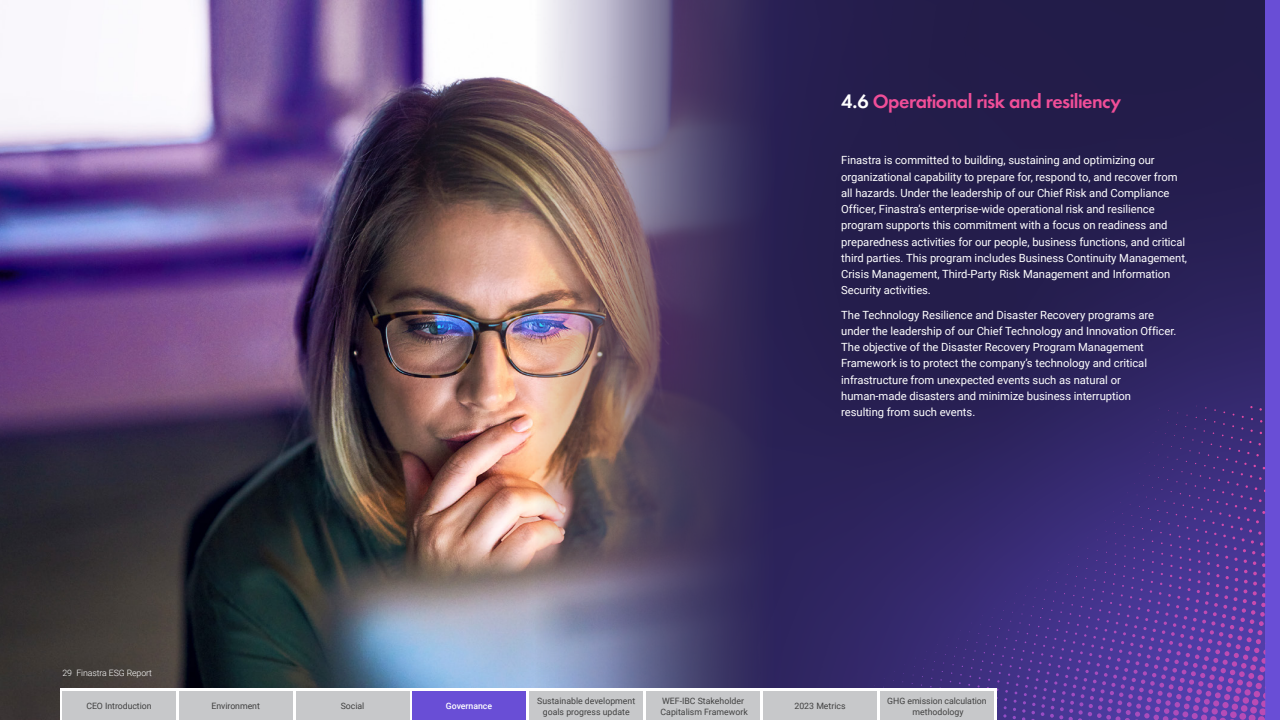
<style>
.page{position:relative;width:1280px;height:720px;background:#fff}
.page>*{position:absolute;margin:0;border:0;box-sizing:border-box;transform-origin:0 0}
.t1{font:600 20px "Futura EF";letter-spacing:-.025em;color:#f04e98}
.t2{font:11.25px/16.2px "Roboto";letter-spacing:-.005em;color:#fff}
.t3{font:8.75px/11.2px "Roboto";color:#414141;text-align:center}
.t4{font:300 8.75px "Roboto";letter-spacing:-.01em;color:#fff}
.t5{font:500 8.75px "Roboto";letter-spacing:-.005em;color:#fff}
.s1{color:#fff}
</style>
<div class="page">
<svg style="left:979px;top:0;width:286px;height:720px"></svg>
<div style="left:1265px;top:0;width:15px;height:720px;background:#694ed6"></div>
<div style="left:0;top:0;width:979px;height:720px;background:linear-gradient(to bottom,#1d173d,#392d73)"></div>
<img style="left:0;top:0;width:884px;height:720px">
<div style="left:1158px;top:406px;width:105px;height:17px;background:#362a71"></div>
<svg style="left:60px;top:689px;width:936px;height:31px"></svg>
<div style="left:62px;top:692px;width:114px;height:28px;background:#c7c8ca"></div>
<div style="left:179px;top:692px;width:113px;height:28px;background:#c7c8ca"></div>
<div style="left:296px;top:692px;width:113px;height:28px;background:#c7c8ca"></div>
<div style="left:530px;top:692px;width:113px;height:28px;background:#c7c8ca"></div>
<div style="left:647px;top:692px;width:113px;height:28px;background:#c7c8ca"></div>
<div style="left:764px;top:692px;width:113px;height:28px;background:#c7c8ca"></div>
<div style="left:880px;top:692px;width:114px;height:28px;background:#c7c8ca"></div>
<div style="left:412px;top:692px;width:114px;height:28px;background:#694ed6"></div>
<h1 class="t1" style="left:841px;top:89px;width:281px"><span class="s1">4.6</span> Operational risk and resiliency</h1>
<p class="t2" style="left:841px;top:152px;width:347px">Finastra is committed to building, sustaining and optimizing our organizational capability to prepare for, respond to, and recover from all hazards. Under the leadership of our Chief Risk and Compliance Officer, Finastra’s enterprise-wide operational risk and resilience program supports this commitment with a focus on readiness and preparedness activities for our people, business functions, and critical third parties. This program includes Business Continuity Management, Crisis Management, Third-Party Risk Management and Information Security activities.</p>
<p class="t2" style="left:841px;top:306px;width:337px">The Technology Resilience and Disaster Recovery programs are under the leadership of our Chief Technology and Innovation Officer.<br>The objective of the Disaster Recovery Program Management Framework is to protect the company’s technology and critical infrastructure from unexpected events such as natural or human-made disasters and minimize business interruption resulting from such events.</p>
<p class="t4" style="left:62px;top:667px;width:91px">29 Finastra ESG Report</p>
<p class="t3" style="left:86px;top:700px;width:67px">CEO Introduction</p>
<p class="t3" style="left:212px;top:700px;width:50px">Environment</p>
<p class="t3" style="left:341px;top:700px;width:25px">Social</p>
<p class="t3" style="left:537px;top:694px;width:100px">Sustainable development goals progress update</p>
<p class="t3" style="left:661px;top:694px;width:89px;text-align:left">WEF-IBC Stakeholder<br>Capitalism Framework</p>
<p class="t3" style="left:794px;top:700px;width:53px">2023 Metrics</p>
<p class="t3" style="left:887px;top:694px;width:101px">GHG emission calculation methodology</p>
<p class="t5" style="left:446px;top:700px;width:48px">Governance</p>
</div>
